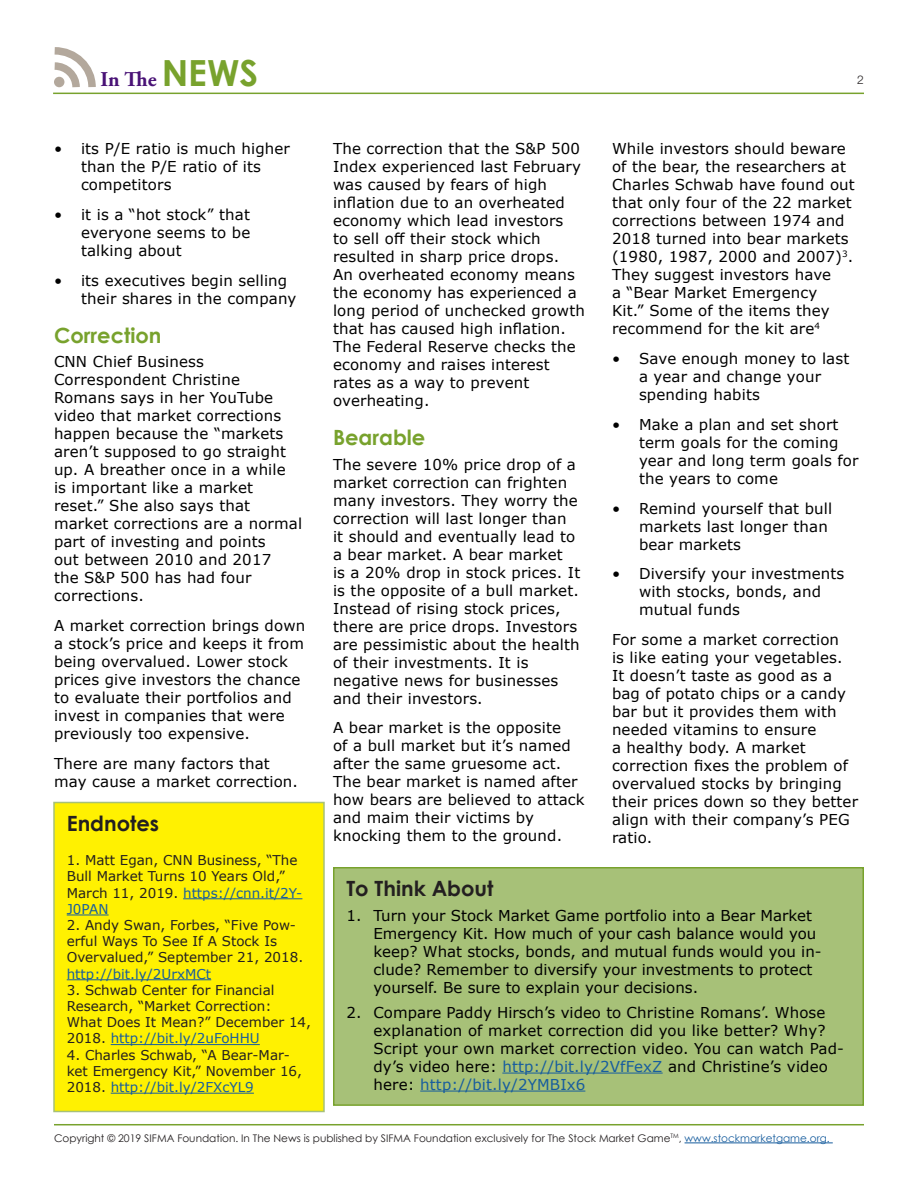
<style>
.page{position:relative;width:918px;height:1188px;background:#fff}
.page>*{position:absolute;margin:0;border:0;box-sizing:border-box;transform-origin:0 0}
.Sub_head{font:700 21px "Century Gothic";color:#231f20}
.Sub_head-2{font:700 21px "Century Gothic";color:#78a22d}
.t1{font:700 21px "Adobe Garamond Pro";color:#491276}
.Body_Text{font:15px/18px "Verdana";letter-spacing:.01em;color:#000}
.t2{font:13.5px/16.2px "Verdana";color:#231f20}
.t3{font:300 12px "Helvetica Neue LT Std";color:#231f20}
.Sub_head-3{font:10.5px "Century Gothic";color:#231f20}
.s1{font-family:"Century Gothic";font-size:36px;color:#78a22d}
.s2{color:#175d9e}
</style>
<div class="page">
<hr style="left:54px;top:1124px;width:810px;height:1px;background:#78a22d">
<hr style="left:685px;top:1143px;width:148px;height:1px;background:#175d9e">
<hr style="left:53px;top:93px;width:811px;height:1px;background:#78a22d">
<svg style="left:53px;top:47px;width:47px;height:48px"></svg>
<div style="left:334px;top:868px;width:529px;height:237px;background:#a7c178"></div>
<hr style="left:502px;top:1073px;width:161px;height:1px;background:#175d9e">
<hr style="left:420px;top:1091px;width:165px;height:1px;background:#175d9e">
<div style="left:333px;top:867px;width:531px;height:239px;border:2px solid #78a22d"></div>
<div style="left:54px;top:802px;width:270px;height:310px;background:#fff101"></div>
<hr style="left:183px;top:898px;width:119px;height:1px;background:#175d9e">
<hr style="left:67px;top:915px;width:42px;height:1px;background:#175d9e">
<hr style="left:67px;top:979px;width:144px;height:1px;background:#175d9e">
<hr style="left:111px;top:1044px;width:149px;height:1px;background:#175d9e">
<hr style="left:111px;top:1093px;width:143px;height:1px;background:#175d9e">
<div style="left:53px;top:802px;width:272px;height:310px;border:2px solid #a7c178"></div>
<p class="t1" style="left:100px;top:67px;width:159px">In The <span class="s1">NEWS</span></p>
<p class="Body_Text" style="left:81px;top:139px;width:210px;text-indent:-27px">• its P/E ratio is much higher than the P/E ratio of its competitors</p>
<p class="Body_Text" style="left:81px;top:205px;width:171px;text-align:justify;text-indent:-27px">• it is a “hot stock” that everyone seems to be talking about</p>
<p class="Body_Text" style="left:81px;top:271px;width:217px;text-indent:-27px">• its executives begin selling their shares in the company</p>
<p class="Sub_head-2" style="left:54px;top:319px;width:109px">Correction</p>
<p class="Body_Text" style="left:54px;top:353px;width:250px">CNN Chief Business<br>Correspondent Christine<br>Romans says in her YouTube video that market corrections happen because the “markets aren’t supposed to go straight up. A breather once in a while<br>is important like a market reset.” She also says that market corrections are a normal part of investing and points<br>out between 2010 and 2017<br>the S&amp;P 500 has had four corrections.</p>
<p class="Body_Text" style="left:54px;top:617px;width:253px">A market correction brings down a stock’s price and keeps it from being overvalued. Lower stock prices give investors the chance to evaluate their portfolios and invest in companies that were previously too expensive.</p>
<p class="Body_Text" style="left:54px;top:755px;width:246px">There are many factors that may cause a market correction.</p>
<p class="Sub_head" style="left:67px;top:807px;width:94px">Endnotes</p>
<p class="t2" style="left:67px;top:852px;width:237px">1. Matt Egan, CNN Business, “The<br>Bull Market Turns 10 Years Old,”<br>March 11, 2019. <span class="s2">https://cnn.it/2Y-<br>J0PAN</span></p>
<p class="t2" style="left:67px;top:917px;width:238px">2. Andy Swan, Forbes, “Five Pow&shy;erful Ways To See If A Stock Is<br>Overvalued,” September 21, 2018. <span class="s2">http://bit.ly/2UrxMCt</span></p>
<p class="t2" style="left:67px;top:982px;width:246px">3. Schwab Center for Financial<br>Research, “Market Correction:<br>What Does It Mean?” December 14,<br>2018. <span class="s2">http://bit.ly/2uFoHHU</span></p>
<p class="t2" style="left:67px;top:1046px;width:237px">4. Charles Schwab, “A Bear-Mar&shy;ket Emergency Kit,” November 16,<br>2018. <span class="s2">http://bit.ly/2FXcYL9</span></p>
<p class="Body_Text" style="left:333px;top:139px;width:253px">The correction that the S&amp;P 500<br>Index experienced last February was caused by fears of high inflation due to an overheated economy which lead investors<br>to sell off their stock which resulted in sharp price drops.<br>An overheated economy means the economy has experienced a long period of unchecked growth that has caused high inflation.<br>The Federal Reserve checks the economy and raises interest rates as a way to prevent overheating.</p>
<p class="Sub_head-2" style="left:333px;top:421px;width:94px">Bearable</p>
<p class="Body_Text" style="left:333px;top:455px;width:249px">The severe 10% price drop of a market correction can frighten many investors. They worry the correction will last longer than it should and eventually lead to a bear market. A bear market<br>is a 20% drop in stock prices. It is the opposite of a bull market.<br>Instead of rising stock prices, there are price drops. Investors are pessimistic about the health of their investments. It is negative news for businesses and their investors.</p>
<p class="Body_Text" style="left:333px;top:719px;width:253px">A bear market is the opposite<br>of a bull market but it’s named after the same gruesome act.<br>The bear market is named after how bears are believed to attack and maim their victims by knocking them to the ground.</p>
<p class="t3" style="left:857px;top:72px;width:8px">2</p>
<p class="Body_Text" style="left:612px;top:139px;width:244px">While investors should beware of the bear, the researchers at<br>Charles Schwab have found out that only four of the 22 market corrections between 1974 and<br>2018 turned into bear markets (1980, 1987, 2000 and 2007)<sup>3</sup>.<br>They suggest investors have<br>a “Bear Market Emergency<br>Kit.” Some of the items they recommend for the kit are<sup>4</sup></p>
<p class="Body_Text" style="left:639px;top:349px;width:212px;text-indent:-27px">• Save enough money to last a year and change your spending habits</p>
<p class="Body_Text" style="left:639px;top:415px;width:221px;text-indent:-27px">• Make a plan and set short term goals for the coming year and long term goals for the years to come</p>
<p class="Body_Text" style="left:639px;top:499px;width:195px;text-indent:-27px">• Remind yourself that bull markets last longer than bear markets</p>
<p class="Body_Text" style="left:639px;top:565px;width:207px;text-indent:-27px">• Diversify your investments with stocks, bonds, and mutual funds</p>
<p class="Body_Text" style="left:612px;top:631px;width:248px">For some a market correction<br>is like eating your vegetables.<br>It doesn’t taste as good as a bag of potato chips or a candy bar but it provides them with needed vitamins to ensure<br>a healthy body. A market correction fixes the problem of overvalued stocks by bringing their prices down so they better align with their company’s PEG ratio.</p>
<p class="Sub_head" style="left:346px;top:873px;width:148px">To Think About</p>
<p class="Body_Text" style="left:374px;top:906px;width:450px;text-indent:-27px">1. Turn your Stock Market Game portfolio into a Bear Market Emergency Kit. How much of your cash balance would you keep? What stocks, bonds, and mutual funds would you in&shy;clude? Remember to diversify your investments to protect yourself. Be sure to explain your decisions.</p>
<p class="Body_Text" style="left:374px;top:1003px;width:472px;text-indent:-27px">2. Compare Paddy Hirsch’s video to Christine Romans’. Whose explanation of market correction did you like better? Why?<br>Script your own market correction video. You can watch Pad&shy;dy’s video here: <span class="s2">http://bit.ly/2VfFexZ</span> and Christine’s video here: <span class="s2">http://bit.ly/2YMBIx6</span></p>
<p class="Sub_head-3" style="left:54px;top:1131px;width:777px">Copyright © 2019 SIFMA Foundation. In The News is published by SIFMA Foundation exclusively for The Stock Market Game<sup>TM</sup>, <span class="s2">www.stockmarketgame.org.</span></p>
</div>
